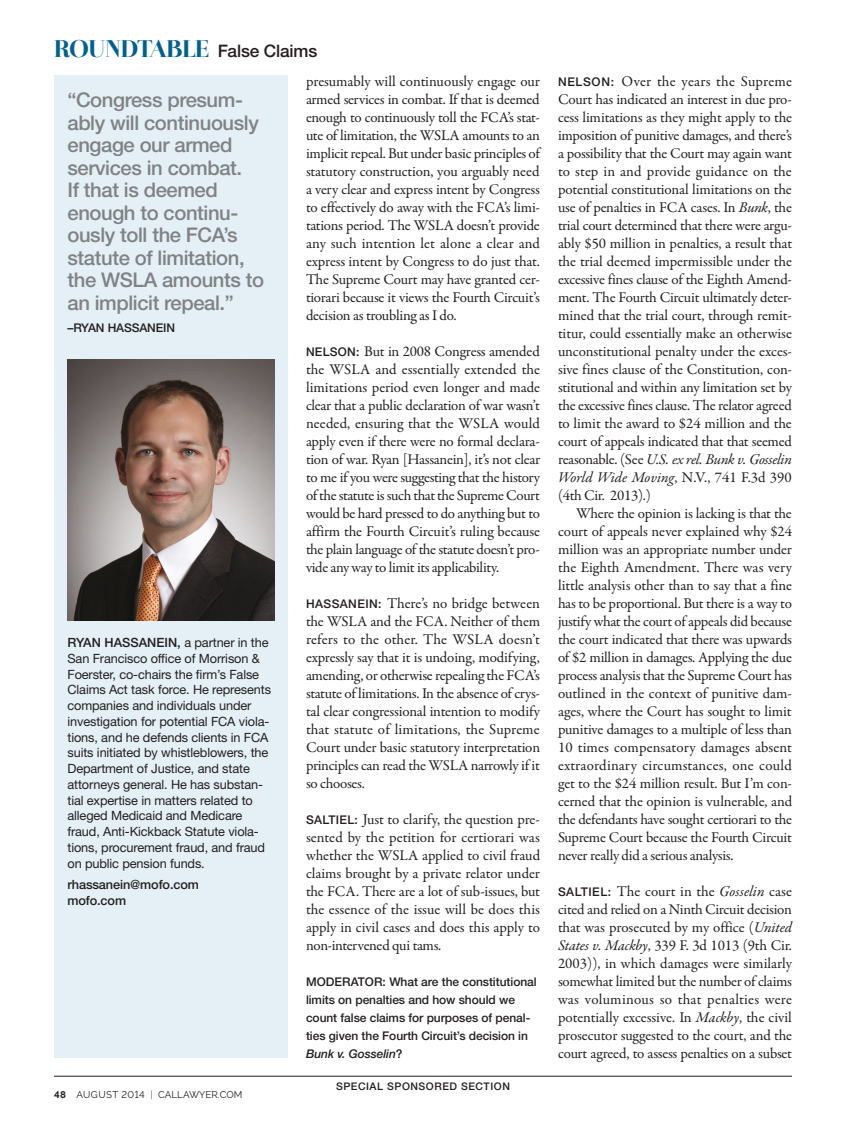
<style>
.page{position:relative;width:864px;height:1134px;background:#fff}
.page>*{position:absolute;margin:0;border:0;box-sizing:border-box;transform-origin:0 0}
.RT_Pullquote{font:500 20.25px/22.5px "Helvetica Neue LT Std";letter-spacing:-.02em;color:#808285}
.t1{font:500 17.25px "Helvetica Neue LT Std";letter-spacing:-.01em;color:#231f20}
.RT_Body_Text_No_inde{font:15px/18px "Garamond Premr Pro";letter-spacing:-.02em;color:#231f20;text-align:justify}
.RT_Body_Text_Indent{font:15px/18px "Garamond Premr Pro";letter-spacing:-.02em;color:#231f20;text-align:justify}
.RT_Bio_Advertorial{font:12.75px/15.8px "Helvetica Neue LT Std";letter-spacing:-.01em;color:#231f20}
.RT_Email_address{font:500 12.75px/15.8px "Helvetica Neue LT Std";letter-spacing:-.01em;color:#231f20}
.RT_Moderator_questio{font:500 12px/18px "Helvetica Neue LT Std";letter-spacing:-.005em;color:#231f20}
.RT_PQ_Attribution{font:500 12px "Helvetica Neue LT Std";letter-spacing:-.01em;color:#231f20}
.t2{font:500 10.5px "Helvetica Neue LT Std";letter-spacing:.05em;color:#231f20}
.t3{font:9.75px "Raleway";color:#231f20}
.t4{font:700 9.75px "Raleway";color:#231f20}
.s1{font-family:"Otama ep";font-weight:400;font-size:24px;color:#006089}
.s2{font-family:"Helvetica Neue LT Std";font-weight:500;font-size:12px}
.s3{font-style:italic}
.s4{font-weight:500}
.s5{font-weight:300}
</style>
<div class="page">
<hr style="left:54px;top:1076px;width:738px;height:1px;background:#231f20">
<div style="left:54px;top:75px;width:234px;height:983px;background:#e4f0f6"></div>
<img style="left:68px;top:359px;width:206px;height:261px">
<p class="t1" style="left:54px;top:40px;width:265px"><span class="s1">ROUNDTABLE</span> False Claims</p>
<p class="RT_Pullquote" style="left:68px;top:88px;width:198px">“Congress presum&shy;ably will continuously engage our armed services in combat.<br>If that is deemed enough to continu&shy;ously toll the FCA’s statute of limitation, the WSLA amounts to an implicit repeal.”</p>
<p class="RT_PQ_Attribution" style="left:68px;top:321px;width:109px">–RYAN HASSANEIN</p>
<p class="RT_Body_Text_Indent" style="left:306px;top:72px;width:236px">presumably will continuously engage our armed services in combat. If that is deemed enough to continuously toll the FCA’s stat&shy;ute of limitation, the WSLA amounts to an implicit repeal. But under basic principles of statutory construction, you arguably need a very clear and express intent by Congress to effectively do away with the FCA’s limi&shy;tations period. The WSLA doesn’t provide any such intention let alone a clear and express intent by Congress to do just that.<br>The Supreme Court may have granted cer&shy;tiorari because it views the Fourth Circuit’s decision as troubling as I do.</p>
<p class="RT_Body_Text_No_inde" style="left:306px;top:342px;width:236px"><span class="s2">NELSON:</span> But in 2008 Congress amended the WSLA and essentially extended the limitations period even longer and made clear that a public declaration of war wasn’t needed, ensuring that the WSLA would apply even if there were no formal declara&shy;tion of war. Ryan [Hassanein], it’s not clear to me if you were suggesting that the history of the statute is such that the Supreme Court would be hard pressed to do anything but to affirm the Fourth Circuit’s ruling because the plain language of the statute doesn’t pro&shy;vide any way to limit its applicability.</p>
<p class="RT_Body_Text_No_inde" style="left:306px;top:594px;width:236px"><span class="s2">HASSANEIN:</span> There’s no bridge between the WSLA and the FCA. Neither of them refers to the other. The WSLA doesn’t expressly say that it is undoing, modifying, amending, or otherwise repealing the FCA’s statute of limitations. In the absence of crys&shy;tal clear congressional intention to modify that statute of limitations, the Supreme Court under basic statutory interpretation principles can read the WSLA narrowly if it so chooses.</p>
<p class="RT_Body_Text_No_inde" style="left:306px;top:810px;width:236px"><span class="s2">SALTIEL:</span> Just to clarify, the question pre&shy;sented by the petition for certiorari was whether the WSLA applied to civil fraud claims brought by a private relator under the FCA. There are a lot of sub-issues, but the essence of the issue will be does this apply in civil cases and does this apply to non-intervened qui tams.</p>
<p class="RT_Moderator_questio" style="left:306px;top:972px;width:232px">MODERATOR: What are the constitutional limits on penalties and how should we count false claims for purposes of penal&shy;ties given the Fourth Circuit’s decision in <span class="s3">Bunk v. Gosselin</span>?</p>
<p class="RT_Bio_Advertorial" style="left:68px;top:635px;width:205px"><span class="s4">RYAN HASSANEIN,</span> a partner in the San Francisco office of Morrison &amp; Foerster, co-chairs the firm’s False Claims Act task force. He represents companies and individuals under investigation for potential FCA viola&shy;tions, and he defends clients in FCA suits initiated by whistleblowers, the Department of Justice, and state attorneys general. He has substan&shy;tial expertise in matters related to alleged Medicaid and Medicare fraud, Anti-Kickback Statute viola&shy;tions, procurement fraud, and fraud on public pension funds.</p>
<p class="RT_Email_address" style="left:68px;top:877px;width:133px">rhassanein@mofo.com mofo.com</p>
<p class="t4" style="left:54px;top:1089px;width:13px">48</p>
<p class="t3" style="left:76px;top:1089px;width:167px">AUGUST 2014 <span class="s5">|</span> CALLAWYER.COM</p>
<p class="t2" style="left:336px;top:1080px;width:175px">SPECIAL SPONSORED SECTION</p>
<p class="RT_Body_Text_No_inde" style="left:558px;top:72px;width:236px"><span class="s2">NELSON:</span> Over the years the Supreme Court has indicated an interest in due pro&shy;cess limitations as they might apply to the imposition of punitive damages, and there’s a possibility that the Court may again want to step in and provide guidance on the potential constitutional limitations on the use of penalties in FCA cases. In <span class="s3">Bunk</span>, the trial court determined that there were argu&shy;ably $50 million in penalties, a result that the trial deemed impermissible under the excessive fines clause of the Eighth Amend&shy;ment. The Fourth Circuit ultimately deter&shy;mined that the trial court, through remit&shy;titur, could essentially make an otherwise unconstitutional penalty under the exces&shy;sive fines clause of the Constitution, con&shy;stitutional and within any limitation set by the excessive fines clause. The relator agreed to limit the award to $24 million and the court of appeals indicated that that seemed reasonable. (See <span class="s3">U.S. ex rel. Bunk v. Gosselin World Wide Moving</span>, N.V., 741 F.3d 390 (4th Cir. 2013).)</p>
<p class="RT_Body_Text_Indent" style="left:558px;top:504px;width:236px;text-indent:18px">Where the opinion is lacking is that the court of appeals never explained why $24 million was an appropriate number under the Eighth Amendment. There was very little analysis other than to say that a fine has to be proportional. But there is a way to justify what the court of appeals did because the court indicated that there was upwards of $2 million in damages. Applying the due process analysis that the Supreme Court has outlined in the context of punitive dam&shy;ages, where the Court has sought to limit punitive damages to a multiple of less than 10 times compensatory damages absent extraordinary circumstances, one could get to the $24 million result. But I’m con&shy;cerned that the opinion is vulnerable, and the defendants have sought certiorari to the Supreme Court because the Fourth Circuit never really did a serious analysis.</p>
<p class="RT_Body_Text_No_inde" style="left:558px;top:882px;width:236px"><span class="s2">SALTIEL:</span> The court in the <span class="s3">Gosselin</span> case cited and relied on a Ninth Circuit decision that was prosecuted by my office (<span class="s3">United States v. Mackby</span>, 339 F. 3d 1013 (9th Cir.<br>2003)), in which damages were similarly somewhat limited but the number of claims was voluminous so that penalties were potentially excessive. In <span class="s3">Mackby</span>, the civil prosecutor suggested to the court, and the court agreed, to assess penalties on a subset</p>
</div>
